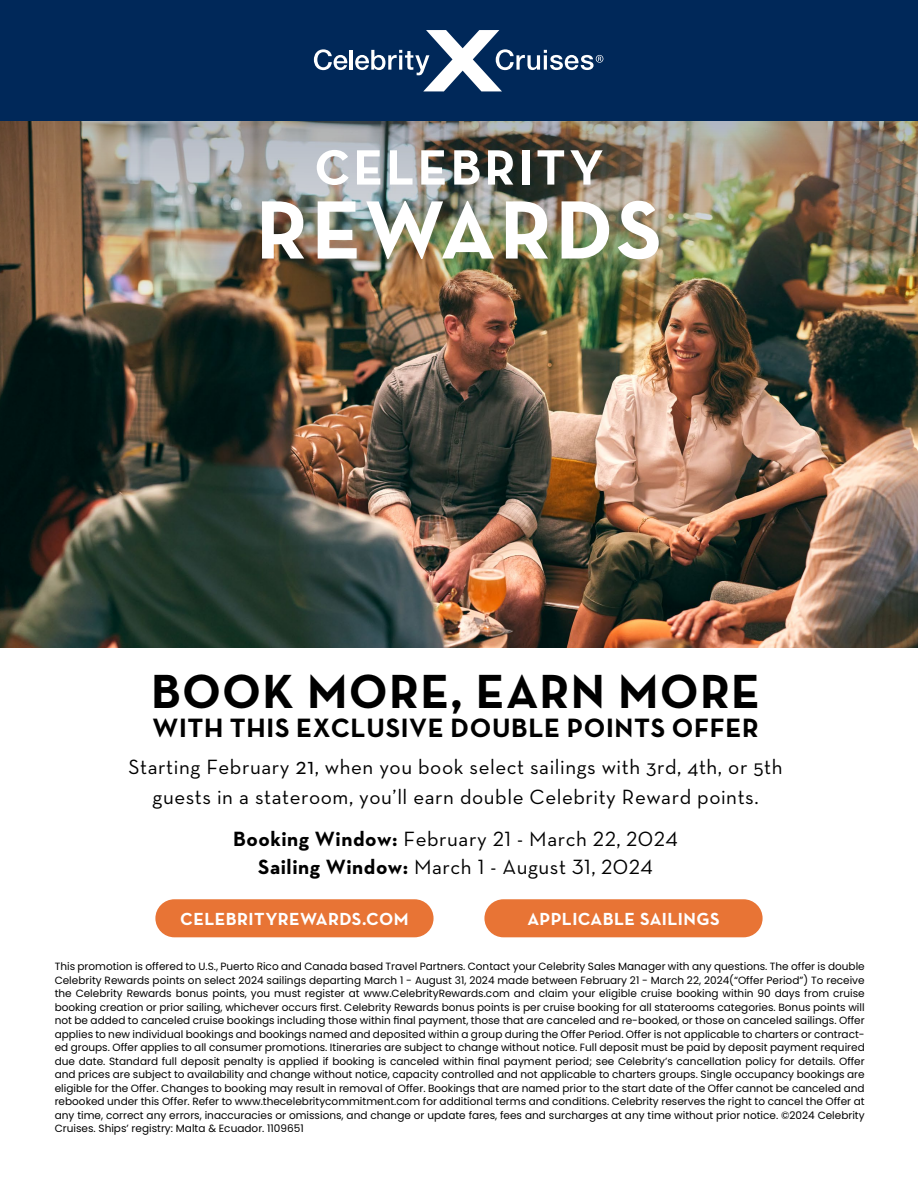
<style>
.page{position:relative;width:918px;height:1188px;background:#fff}
.page>*{position:absolute;margin:0;border:0;box-sizing:border-box;transform-origin:0 0}
.t1{font:700 84px "Neutraface Text";letter-spacing:.045em;color:#fff}
.t2{font:700 50.4px "Neutraface Text";letter-spacing:.06em;color:#fff}
.t3{font:700 48.75px "Neutraface Text";letter-spacing:.025em;color:#000}
.t4{font:700 27px "Neutraface Text";letter-spacing:.025em;color:#000}
.t5{font:21px/29.7px "Neutraface Text";letter-spacing:.025em;color:#000;text-align:center}
.t6{font:700 17.85px "Neutraface Text";letter-spacing:.025em;color:#fff}
.t7{font:10.5px/13.5px "Poppins";color:#000;text-align:justify}
.s1{font-size:24px}
.s2{font-weight:700}
</style>
<div class="page">
<img style="left:0;top:359px;width:918px;height:289px">
<img style="left:0;top:120px;width:918px;height:239px">
<div style="left:155px;top:899px;width:279px;height:38px;background:#e87435;border-radius:19px"></div>
<div style="left:484px;top:899px;width:279px;height:38px;background:#e87435;border-radius:19px"></div>
<div style="left:0;top:0;width:918px;height:120px;background:#002859"></div>
<svg style="left:314px;top:49px;width:34px;height:21px"></svg>
<hr style="left:350px;top:50px;width:3px;height:20px;background:#fff">
<svg style="left:355px;top:30px;width:248px;height:61px"></svg>
<h2 class="t2" style="left:314px;top:135px;width:291px">CELEBRITY</h2>
<h1 class="t1" style="left:256px;top:176px;width:407px">REWARDS</h1>
<h3 class="t3" style="left:151px;top:660px;width:611px">BOOK MORE, EARN MORE</h3>
<h3 class="t4" style="left:152px;top:710px;width:608px">WITH THIS EXCLUSIVE DOUBLE POINTS OFFER</h3>
<h3 class="t5" style="left:129px;top:752px;width:656px">Starting February <span class="s1">21</span>, when you book select sailings with 3rd, 4th, or 5th guests in a stateroom, you’ll earn double Celebrity Reward points.</h3>
<h3 class="t5" style="left:233px;top:824px;width:446px;line-height:28.5px"><span class="s2">Booking Window:</span> February 21 - March 22, 2024<br><span class="s2">Sailing Window:</span> March 1 - August 31, 2024</h3>
<h3 class="t6" style="left:180px;top:907px;width:230px">CELEBRITYREWARDS.COM</h3>
<h3 class="t6" style="left:527px;top:907px;width:194px">APPLICABLE SAILINGS</h3>
<p class="t7" style="left:55px;top:960px;width:812px">This promotion is offered to U.S., Puerto Rico and Canada based Travel Partners. Contact your Celebrity Sales Manager with any questions. The offer is double Celebrity Rewards points on select 2024 sailings departing March 1 - August 31, 2024 made between February 21 - March 22, 2024(“Offer Period”) To receive the Celebrity Rewards bonus points, you must register at www.CelebrityRewards.com and claim your eligible cruise booking within 90 days from cruise booking creation or prior sailing, whichever occurs first. Celebrity Rewards bonus points is per cruise booking for all staterooms categories. Bonus points will not be added to canceled cruise bookings including those within final payment, those that are canceled and re-booked, or those on canceled sailings. Offer applies to new individual bookings and bookings named and deposited within a group during the Offer Period. Offer is not applicable to charters or contract&shy;ed groups. Offer applies to all consumer promotions. Itineraries are subject to change without notice. Full deposit must be paid by deposit payment required due date. Standard full deposit penalty is applied if booking is canceled within final payment period; see Celebrity’s cancellation policy for details. Offer and prices are subject to availability and change without notice, capacity controlled and not applicable to charters groups. Single occupancy bookings are eligible for the Offer. Changes to booking may result in removal of Offer. Bookings that are named prior to the start date of the Offer cannot be canceled and rebooked under this Offer. Refer to www.thecelebritycommitment.com for additional terms and conditions. Celebrity reserves the right to cancel the Offer at any time, correct any errors, inaccuracies or omissions, and change or update fares, fees and surcharges at any time without prior notice. ©2024 Celebrity Cruises. Ships’ registry: Malta &amp; Ecuador. 1109651</p>
</div>
